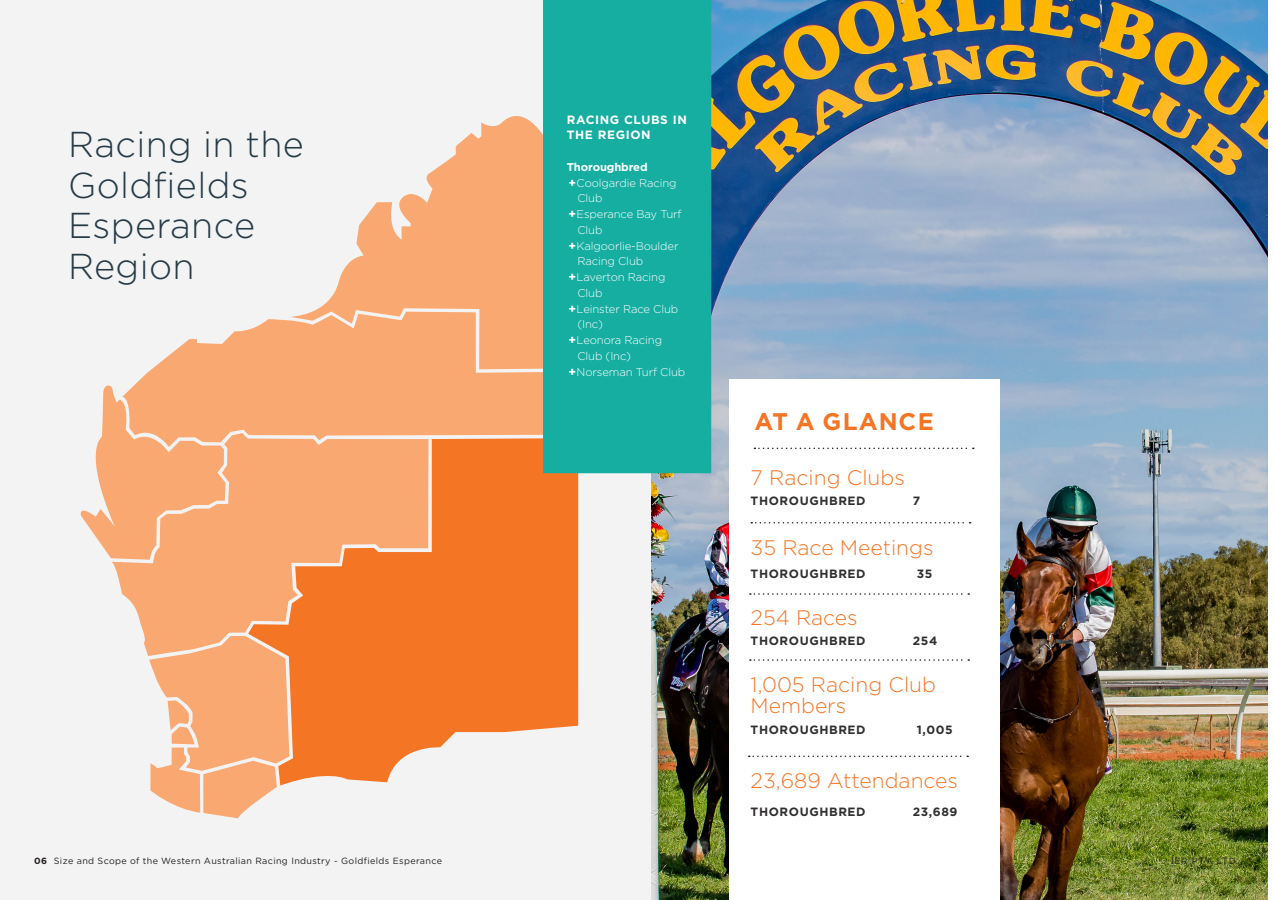
<style>
.page{position:relative;width:1274px;height:900px;background:#fff}
.page>*{position:absolute;margin:0;border:0;box-sizing:border-box;transform-origin:0 0}
.t1{font:300 36px/40.5px "Gotham";letter-spacing:.01em;color:#263b46}
.t2{font:700 24px "Gotham";letter-spacing:.045em;color:#f47524}
.t3{font:300 21px "Gotham";color:#f47524}
.t4{font:700 12px "Gotham";letter-spacing:.05em;color:#312f30}
.t5{font:700 12px "Gotham";letter-spacing:.05em;color:#fff}
.t6{font:300 11.25px/15.8px "Gotham";letter-spacing:-.01em;color:#fff}
.t7{font:700 11.25px "Gotham";letter-spacing:-.01em;color:#fff}
.t8{font:9px "Gotham";letter-spacing:.04em;color:#231f20}
.t9{font:9px "Gotham";letter-spacing:.07em;color:#231f20}
.s1{font-weight:700;font-size:12px}
.s2{font-weight:700}
</style>
<div class="page">
<div style="left:0;top:0;width:1249px;height:900px;background:#f3f3f4"></div>
<img style="left:651px;top:0;width:616px;height:900px">
<div style="left:729px;top:379px;width:270px;height:521px;background:#fff"></div>
<svg style="left:754px;top:448px;width:219px;height:1px"></svg>
<svg style="left:751px;top:522px;width:219px;height:1px"></svg>
<svg style="left:749px;top:593px;width:220px;height:2px"></svg>
<svg style="left:748px;top:755px;width:220px;height:2px"></svg>
<svg style="left:749px;top:659px;width:220px;height:2px"></svg>
<svg style="left:311px;top:116px;width:232px;height:196px;fill:#f9a871"></svg>
<svg style="left:136px;top:312px;width:407px;height:124px;background:#f8b283"></svg>
<svg style="left:289px;top:438px;width:289px;height:345px;background:#f38641"></svg>
<svg style="left:111px;top:433px;width:317px;height:223px;background:#f7a066"></svg>
<svg style="left:80px;top:383px;width:145px;height:177px"></svg>
<svg style="left:149px;top:636px;width:140px;height:182px"></svg>
<div style="left:543px;top:0;width:168px;height:473px;background:#16aea1"></div>
<svg style="left:1266px;top:893px;width:2px;height:7px"></svg>
<p class="t1" style="left:68px;top:123px;width:237px">Racing in the<br>Goldfields<br>Esperance<br>Region</p>
<p class="t5" style="left:566px;top:111px;width:121px">RACING CLUBS IN</p>
<p class="t5" style="left:566px;top:127px;width:85px">THE REGION</p>
<p class="t7" style="left:566px;top:159px;width:82px">Thoroughbred</p>
<p class="t6" style="left:577px;top:174px;width:101px;text-indent:-9px"><span class="s1">+</span>Coolgardie Racing<br>Club</p>
<p class="t6" style="left:577px;top:206px;width:106px;text-indent:-9px"><span class="s1">+</span>Esperance Bay Turf<br>Club</p>
<p class="t6" style="left:577px;top:237px;width:103px;text-indent:-9px"><span class="s1">+</span>Kalgoorlie-Boulder<br>Racing Club</p>
<p class="t6" style="left:577px;top:269px;width:90px;text-indent:-9px"><span class="s1">+</span>Laverton Racing<br>Club</p>
<p class="t6" style="left:577px;top:300px;width:102px;text-indent:-9px"><span class="s1">+</span>Leinster Race Club (Inc)</p>
<p class="t6" style="left:577px;top:332px;width:86px;text-indent:-9px"><span class="s1">+</span>Leonora Racing<br>Club (Inc)</p>
<p class="t6" style="left:568px;top:363px;width:118px"><span class="s1">+</span>Norseman Turf Club</p>
<p class="t2" style="left:754px;top:405px;width:181px">AT A GLANCE</p>
<p class="t3" style="left:750px;top:464px;width:156px">7 Racing Clubs</p>
<p class="t4" style="left:750px;top:492px;width:116px">THOROUGHBRED</p>
<p class="t4" style="left:912px;top:492px;width:9px">7</p>
<p class="t3" style="left:750px;top:534px;width:184px">35 Race Meetings</p>
<p class="t4" style="left:750px;top:565px;width:116px">THOROUGHBRED</p>
<p class="t4" style="left:916px;top:565px;width:17px">35</p>
<p class="t3" style="left:750px;top:604px;width:108px">254 Races</p>
<p class="t4" style="left:750px;top:633px;width:116px">THOROUGHBRED</p>
<p class="t4" style="left:912px;top:633px;width:26px">254</p>
<p class="t3" style="left:750px;top:671px;width:187px">1,005 Racing Club</p>
<p class="t3" style="left:750px;top:692px;width:97px">Members</p>
<p class="t4" style="left:750px;top:722px;width:116px">THOROUGHBRED</p>
<p class="t4" style="left:916px;top:722px;width:37px">1,005</p>
<p class="t3" style="left:750px;top:767px;width:209px">23,689 Attendances</p>
<p class="t4" style="left:750px;top:804px;width:116px">THOROUGHBRED</p>
<p class="t4" style="left:912px;top:804px;width:46px">23,689</p>
<p class="t8" style="left:34px;top:855px;width:409px"><span class="s2">06</span> Size and Scope of the Western Australian Racing Industry - Goldfields Esperance</p>
<p class="t9" style="left:1170px;top:855px;width:68px">IER PTY. LTD.</p>
</div>
